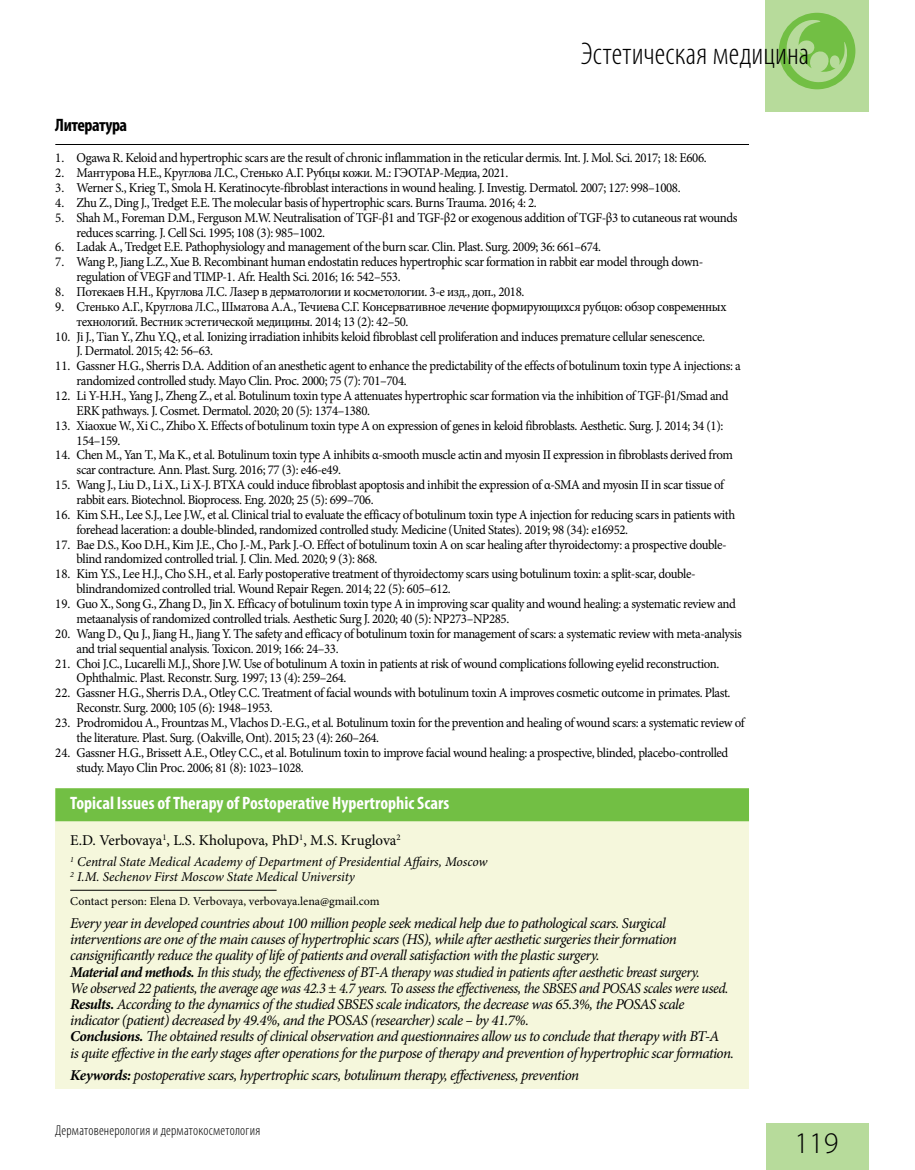
<style>
.page{position:relative;width:915px;height:1170px;background:#fff}
.page>*{position:absolute;margin:0;border:0;box-sizing:border-box;transform-origin:0 0}
.t1{font:300 condensed 31.5px "Myriad Pro";letter-spacing:.005em;color:#000}
.t2{font:300 30px "Myriad Pro";color:#000}
.t3{font:700 condensed 18px "Myriad Pro";color:#fff}
.t4{font:700 condensed 18px "Myriad Pro";letter-spacing:-.025em;color:#000}
.t5{font:italic 15px/16.2px "Minion Pro";letter-spacing:-.04em;color:#000}
.t6{font:15px "Minion Pro";color:#000}
.t7{font:300 condensed 14.25px "Myriad Pro";letter-spacing:.015em;color:#000}
.t8{font:13.5px/14.9px "Minion Pro";letter-spacing:-.03em;color:#000;scale:.95 1}
.t9{font:italic 13.5px/15px "Minion Pro";letter-spacing:-.01em;color:#000}
.t10{font:12px "Minion Pro";color:#000}
.s1{font-weight:700}
</style>
<div class="page">
<div style="left:765px;top:1123px;width:102px;height:46px;background:#b7db9b"></div>
<div style="left:764px;top:0;width:103px;height:111px;background:#b7db9b"></div>
<div style="left:778px;top:13px;width:77px;height:76px;background:#72bf44;border-radius:50%"></div>
<svg style="left:784px;top:20px;width:63px;height:63px"></svg>
<hr style="left:55px;top:144px;width:693px;height:1px;background:#000">
<div style="left:55px;top:788px;width:693px;height:301px;background:#f5f7dc"></div>
<div style="left:55px;top:788px;width:693px;height:33px;background:#72bf44"></div>
<hr style="left:70px;top:889px;width:206px;height:1px;background:#000">
<h1 class="t1" style="left:580px;top:35px;width:229px">Эстетическая медицина</h1>
<h3 class="t4" style="left:55px;top:114px;width:73px">Литература</h3>
<p class="t8" style="left:55px;top:151px;width:687px">1. Ogawa R. Keloid and hypertrophic scars are the result of chronic inflammation in the reticular dermis. Int. J. Mol. Sci. 2017; 18: E606.</p>
<p class="t8" style="left:55px;top:165px;width:478px">2. Мантурова Н.Е., Круглова Л.С., Стенько А.Г. Рубцы кожи. М.: ГЭОТАР-Медиа, 2021.</p>
<p class="t8" style="left:55px;top:180px;width:659px">3. Werner S., Krieg T., Smola H. Keratinocyte-fibroblast interactions in wound healing. J. Investig. Dermatol. 2007; 127: 998–1008.</p>
<p class="t8" style="left:55px;top:195px;width:508px">4. Zhu Z., Ding J., Tredget E.E. The molecular basis of hypertrophic scars. Burns Trauma. 2016; 4: 2.</p>
<p class="t8" style="left:77px;top:210px;width:697px;text-indent:-21px">5. Shah M., Foreman D.M., Ferguson M.W. Neutralisation of TGF-β1 and TGF-β2 or exogenous addition of TGF-β3 to cutaneous rat wounds reduces scarring. J. Cell Sci. 1995; 108 (3): 985–1002.</p>
<p class="t8" style="left:55px;top:240px;width:576px">6. Ladak A., Tredget E.E. Pathophysiology and management of the burn scar. Clin. Plast. Surg. 2009; 36: 661–674.</p>
<p class="t8" style="left:77px;top:254px;width:661px;text-indent:-21px">7. Wang P., Jiang L.Z., Xue B. Recombinant human endostatin reduces hypertrophic scar formation in rabbit ear model through down&shy;regulation of VEGF and TIMP-1. Afr. Health Sci. 2016; 16: 542–553.</p>
<p class="t8" style="left:55px;top:284px;width:495px">8. Потекаев Н.Н., Круглова Л.С. Лазер в дерматологии и косметологии. 3-е изд., доп., 2018.</p>
<p class="t8" style="left:77px;top:299px;width:685px;text-indent:-21px">9. Стенько А.Г., Круглова Л.С., Шматова А.А., Течиева С.Г. Консервативное лечение формирующихся рубцов: обзор современных технологий. Вестник эстетической медицины. 2014; 13 (2): 42–50.</p>
<p class="t8" style="left:77px;top:329px;width:662px;text-indent:-21px">10. Ji J., Tian Y., Zhu Y.Q., et al. Ionizing irradiation inhibits keloid fibroblast cell proliferation and induces premature cellular senescence.<br>J. Dermatol. 2015; 42: 56–63.</p>
<p class="t8" style="left:77px;top:358px;width:700px;text-indent:-21px">11. Gassner H.G., Sherris D.A. Addition of an anesthetic agent to enhance the predictability of the effects of botulinum toxin type A injections: a randomized controlled study. Mayo Clin. Proc. 2000; 75 (7): 701–704.</p>
<p class="t8" style="left:77px;top:388px;width:687px;text-indent:-21px">12. Li Y-H.H., Yang J., Zheng Z., et al. Botulinum toxin type A attenuates hypertrophic scar formation via the inhibition of TGF-β1/Smad and<br>ERK pathways. J. Cosmet. Dermatol. 2020; 20 (5): 1374–1380.</p>
<p class="t8" style="left:77px;top:418px;width:682px;text-indent:-21px">13. Xiaoxue W., Xi C., Zhibo X. Effects of botulinum toxin type A on expression of genes in keloid fibroblasts. Aesthetic. Surg. J. 2014; 34 (1):<br>154–159.</p>
<p class="t8" style="left:77px;top:448px;width:692px;text-indent:-21px">14. Chen M., Yan T., Ma K., et al. Botulinum toxin type A inhibits α-smooth muscle actin and myosin II expression in fibroblasts derived from scar contracture. Ann. Plast. Surg. 2016; 77 (3): e46-e49.</p>
<p class="t8" style="left:77px;top:477px;width:682px;text-indent:-21px">15. Wang J., Liu D., Li X., Li X-J. BTXA could induce fibroblast apoptosis and inhibit the expression of α-SMA and myosin II in scar tissue of rabbit ears. Biotechnol. Bioprocess. Eng. 2020; 25 (5): 699–706.</p>
<p class="t8" style="left:77px;top:507px;width:694px;text-indent:-21px">16. Kim S.H., Lee S.J., Lee J.W., et al. Clinical trial to evaluate the efficacy of botulinum toxin type A injection for reducing scars in patients with forehead laceration: a double-blinded, randomized controlled study. Medicine (United States). 2019; 98 (34): e16952.</p>
<p class="t8" style="left:77px;top:537px;width:685px;text-indent:-21px">17. Bae D.S., Koo D.H., Kim J.E., Cho J.-M., Park J.-O. Effect of botulinum toxin A on scar healing after thyroidectomy: a prospective double&shy;blind randomized controlled trial. J. Clin. Med. 2020; 9 (3): 868.</p>
<p class="t8" style="left:77px;top:566px;width:653px;text-indent:-21px">18. Kim Y.S., Lee H.J., Cho S.H., et al. Early postoperative treatment of thyroidectomy scars using botulinum toxin: a split-scar, double&shy;blindrandomized controlled trial. Wound Repair Regen. 2014; 22 (5): 605–612.</p>
<p class="t8" style="left:77px;top:596px;width:695px;text-indent:-21px">19. Guo X., Song G., Zhang D., Jin X. Efficacy of botulinum toxin type A in improving scar quality and wound healing: a systematic review and metaanalysis of randomized controlled trials. Aesthetic Surg J. 2020; 40 (5): NP273–NP285.</p>
<p class="t8" style="left:77px;top:626px;width:701px;text-indent:-21px">20. Wang D., Qu J., Jiang H., Jiang Y. The safety and efficacy of botulinum toxin for management of scars: a systematic review with meta-analysis and trial sequential analysis. Toxicon. 2019; 166: 24–33.</p>
<p class="t8" style="left:77px;top:655px;width:678px;text-indent:-21px">21. Choi J.C., Lucarelli M.J., Shore J.W. Use of botulinum A toxin in patients at risk of wound complications following eyelid reconstruction.<br>Ophthalmic. Plast. Reconstr. Surg. 1997; 13 (4): 259–264.</p>
<p class="t8" style="left:77px;top:685px;width:689px;text-indent:-21px">22. Gassner H.G., Sherris D.A., Otley C.C. Treatment of facial wounds with botulinum toxin A improves cosmetic outcome in primates. Plast.<br>Reconstr. Surg. 2000; 105 (6): 1948–1953.</p>
<p class="t8" style="left:77px;top:715px;width:704px;text-indent:-21px">23. Prodromidou A., Frountzas M., Vlachos D.-E.G., et al. Botulinum toxin for the prevention and healing of wound scars: a systematic review of the literature. Plast. Surg. (Oakville, Ont). 2015; 23 (4): 260–264.</p>
<p class="t8" style="left:77px;top:745px;width:687px;text-indent:-21px">24. Gassner H.G., Brissett A.E., Otley C.C., et al. Botulinum toxin to improve facial wound healing: a prospective, blinded, placebo-controlled study. Mayo Clin Proc. 2006; 81 (8): 1023–1028.</p>
<h3 class="t3" style="left:70px;top:791px;width:380px">Topical Issues of Therapy of Postoperative Hypertrophic Scars</h3>
<p class="t6" style="left:70px;top:829px;width:332px">E.D. Verbovaya<sup>1</sup>, L.S. Kholupova, PhD<sup>1</sup>, M.S. Kruglova<sup>2</sup></p>
<p class="t9" style="left:70px;top:854px;width:419px"><sup>1</sup> Central State Medical Academy of Department of Presidential Affairs, Moscow<br><sup>2</sup> I.M. Sechenov First Moscow State Medical University</p>
<p class="t10" style="left:70px;top:893px;width:311px">Contact person: Elena D. Verbovaya, verbovaya.lena@gmail.com</p>
<p class="t5" style="left:70px;top:914px;width:665px">Every year in developed countries about 100 million people seek medical help due to pathological scars. Surgical interventions are one of the main causes of hypertrophic scars (HS), while after aesthetic surgeries their formation cansignificantly reduce the quality of life of patients and overall satisfaction with the plastic surgery.<br><span class="s1">Material and methods.</span> In this study, the effectiveness of BT-A therapy was studied in patients after aesthetic breast surgery.<br>We observed 22 patients, the average age was 42.3 ± 4.7 years. To assess the effectiveness, the SBSES and POSAS scales were used.<br><span class="s1">Results.</span> According to the dynamics of the studied SBSES scale indicators, the decrease was 65.3%, the POSAS scale indicator (patient) decreased by 49.4%, and the POSAS (researcher) scale – by 41.7%.<br><span class="s1">Conclusions.</span> The obtained results of clinical observation and questionnaires allow us to conclude that therapy with BT-A<br>is quite effective in the early stages after operations for the purpose of therapy and prevention of hypertrophic scar formation.</p>
<p class="t5" style="left:70px;top:1067px;width:510px"><span class="s1">Keywords:</span> postoperative scars, hypertrophic scars, botulinum therapy, effectiveness, prevention</p>
<p class="t7" style="left:55px;top:1121px;width:206px">Дерматовенерология и дерматокосметология</p>
<h2 class="t2" style="left:794px;top:1126px;width:45px">119</h2>
</div>
